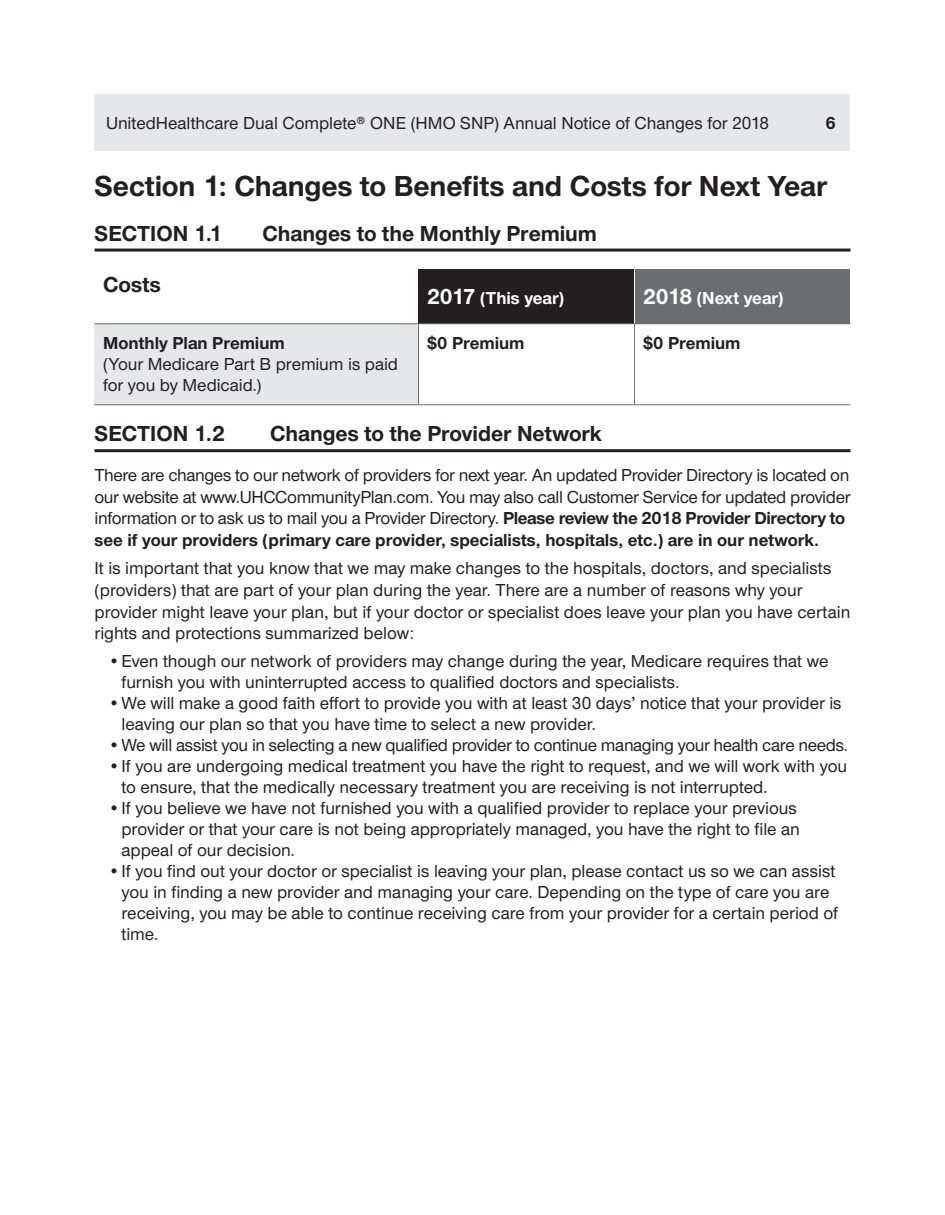
<style>
.page{position:relative;width:945px;height:1215px;background:#fff}
.page>*{position:absolute;margin:0;border:0;box-sizing:border-box;transform-origin:0 0}
.t1{font:700 30px "UHC Sans";color:#231f20}
.TO_TOC_SECTION{font:700 22.5px "UHC Sans";color:#231f20}
.XL_Body{font:500 18px/21px "UHC Sans";letter-spacing:-.005em;color:#231f20}
.XL_Body-2{font:500 18px "UHC Sans";letter-spacing:-.025em;color:#231f20}
.t2{font:700 18px "UHC Sans";color:#fff}
.t3{font:700 18px "UHC Sans";letter-spacing:-.005em;color:#231f20}
.s1{font-size:22.5px}
.s2{font-weight:700}
</style>
<div class="page">
<div style="left:94px;top:94px;width:756px;height:57px;background:#e6e7e9"></div>
<hr style="left:94px;top:249px;width:756px;height:3px;background:#231f20">
<div style="left:418px;top:269px;width:216px;height:55px;background:#231f20"></div>
<div style="left:634px;top:269px;width:216px;height:55px;background:#6c6d70"></div>
<div style="left:94px;top:324px;width:324px;height:81px;background:#e6e7e9"></div>
<hr style="left:418px;top:324px;width:1px;height:80px;background:#6c6d70">
<hr style="left:634px;top:324px;width:1px;height:80px;background:#6c6d70">
<hr style="left:634px;top:269px;width:1px;height:54px;background:#fff">
<hr style="left:94px;top:323px;width:324px;height:1px;background:#6c6d70">
<hr style="left:418px;top:323px;width:216px;height:1px;background:#6c6d70">
<hr style="left:94px;top:404px;width:324px;height:1px;background:#6c6d70">
<hr style="left:418px;top:404px;width:216px;height:1px;background:#6c6d70">
<hr style="left:634px;top:404px;width:216px;height:1px;background:#6c6d70">
<hr style="left:94px;top:449px;width:756px;height:3px;background:#231f20">
<p class="XL_Body" style="left:106px;top:111px;width:665px">UnitedHealthcare Dual Complete® ONE (HMO SNP) Annual Notice of Changes for 2018</p>
<p class="t3" style="left:825px;top:110px;width:12px">6</p>
<p class="t1" style="left:94px;top:165px;width:734px">Section 1: Changes to Benefits and Costs for Next Year</p>
<p class="TO_TOC_SECTION" style="left:94px;top:218px;width:130px">SECTION 1.1</p>
<p class="TO_TOC_SECTION" style="left:263px;top:218px;width:336px">Changes to the Monthly Premium</p>
<p class="TO_TOC_SECTION" style="left:103px;top:270px;width:59px">Costs</p>
<p class="t2" style="left:427px;top:286px;width:138px"><span class="s1">2017</span> (This year)</p>
<p class="t2" style="left:643px;top:286px;width:142px"><span class="s1">2018</span> (Next year)</p>
<p class="XL_Body" style="left:103px;top:332px;width:296px"><span class="s2">Monthly Plan Premium<br></span>(Your Medicare Part B premium is paid for you by Medicaid.)</p>
<p class="t3" style="left:427px;top:331px;width:99px">$0 Premium</p>
<p class="t3" style="left:643px;top:331px;width:99px">$0 Premium</p>
<p class="TO_TOC_SECTION" style="left:94px;top:419px;width:132px">SECTION 1.2</p>
<p class="TO_TOC_SECTION" style="left:270px;top:419px;width:334px">Changes to the Provider Network</p>
<p class="XL_Body" style="left:94px;top:464px;width:758px;line-height:21.6px">There are changes to our network of providers for next year. An updated Provider Directory is located on our website at www.UHCCommunityPlan.com. You may also call Customer Service for updated provider information or to ask us to mail you a Provider Directory. <span class="s2">Please review the 2018 Provider Directory to see if your providers (primary care provider, specialists, hospitals, etc.) are in our network.</span></p>
<p class="XL_Body" style="left:94px;top:557px;width:757px;line-height:21.6px">It is important that you know that we may make changes to the hospitals, doctors, and specialists (providers) that are part of your plan during the year. There are a number of reasons why your provider might leave your plan, but if your doctor or specialist does leave your plan you have certain rights and protections summarized below:</p>
<p class="XL_Body" style="left:122px;top:650px;width:708px;text-indent:-14px">•Even though our network of providers may change during the year, Medicare requires that we furnish you with uninterrupted access to qualified doctors and specialists.</p>
<p class="XL_Body" style="left:122px;top:692px;width:722px;text-indent:-14px">•We will make a good faith effort to provide you with at least 30 days’ notice that your provider is leaving our plan so that you have time to select a new provider.</p>
<p class="XL_Body-2" style="left:108px;top:733px;width:742px">•We will assist you in selecting a new qualified provider to continue managing your health care needs.</p>
<p class="XL_Body" style="left:122px;top:755px;width:727px;text-indent:-14px">•If you are undergoing medical treatment you have the right to request, and we will work with you to ensure, that the medically necessary treatment you are receiving is not interrupted.</p>
<p class="XL_Body" style="left:122px;top:797px;width:680px;text-indent:-14px">•If you believe we have not furnished you with a qualified provider to replace your previous provider or that your care is not being appropriately managed, you have the right to file an appeal of our decision.</p>
<p class="XL_Body" style="left:122px;top:860px;width:718px;text-indent:-14px">•If you find out your doctor or specialist is leaving your plan, please contact us so we can assist you in finding a new provider and managing your care. Depending on the type of care you are receiving, you may be able to continue receiving care from your provider for a certain period of time.</p>
</div>
